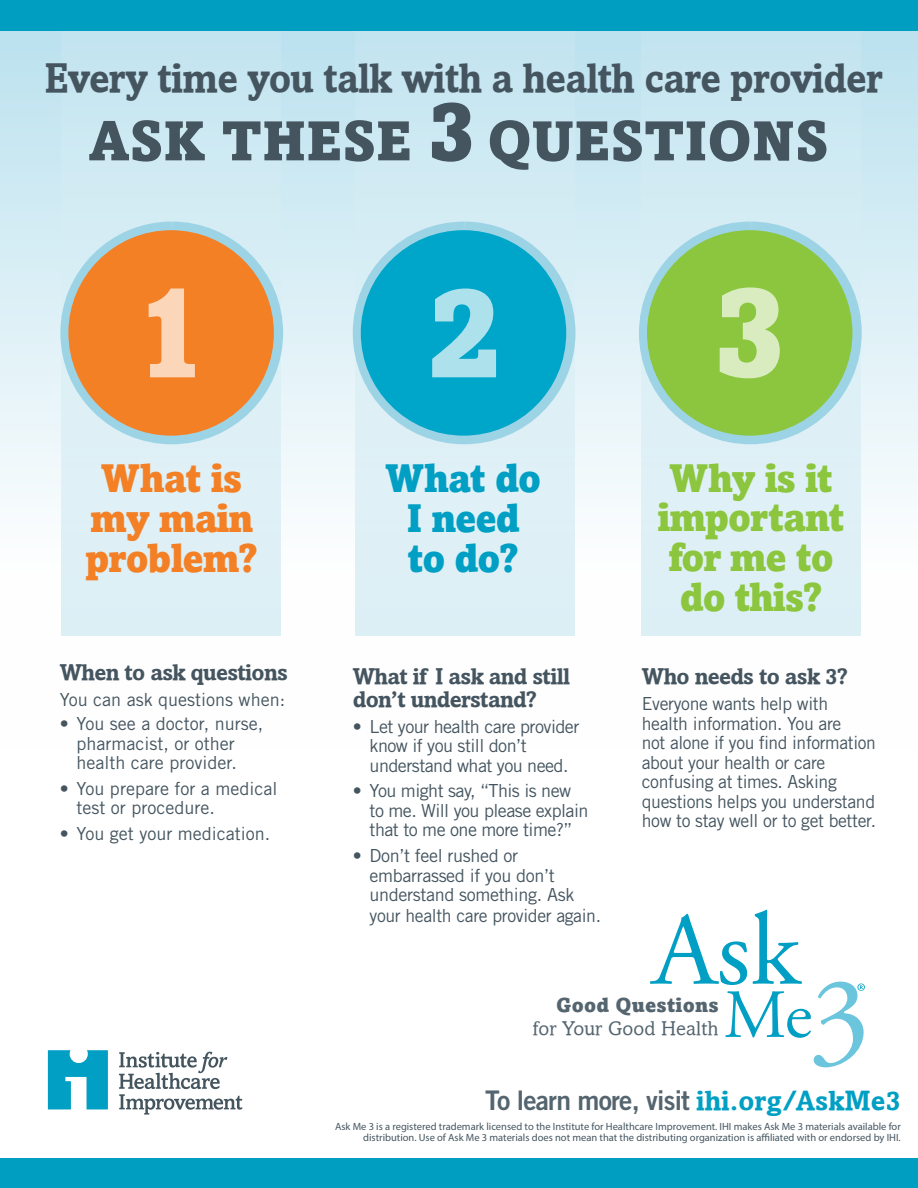
<style>
.page{position:relative;width:918px;height:1188px;background:#fff}
.page>*{position:absolute;margin:0;border:0;box-sizing:border-box;transform-origin:0 0}
.large_text_2{font:900 55.8px "Amasis MT Std";color:#455560}
.large_text_2-2{font:700 40.95px "Amasis";letter-spacing:-.02em;color:#455560;scale:.95 1}
.t1{font:900 39.6px/39.6px "Amasis MT Std";letter-spacing:-.03em;color:#8bc63e;text-align:center;scale:.96 1}
.t2{font:900 39.6px/39.6px "Amasis MT Std";letter-spacing:-.03em;color:#f48026;text-align:center;scale:.96 1}
.t3{font:900 39.6px/39.6px "Amasis MT Std";letter-spacing:-.03em;color:#009fc3;text-align:center;scale:.96 1}
.t4{font:27px "Trade Gothic LT Std Bd 2";letter-spacing:-.03em;color:#54656f}
.Heading{font:700 22.5px/22.5px "Amasis";letter-spacing:-.03em;color:#455560}
.large_text_2-3{font:20.1px/22.5px "Amasis";letter-spacing:.01em;color:#54656f;text-align:right}
.text{font:18px/19.5px "Trade Gothic LT Std";letter-spacing:-.02em;color:#455560}
.text-2{font:18px/19.5px "Trade Gothic LT Std";color:#455560}
.t5{font:10.5px/10.6px "Myriad Pro";color:#455560;text-align:right}
.s1{font-size:84.3px}
.s2{font-family:"Amasis MT Std";font-weight:900}
.s3{font-family:"Amasis";font-weight:700;font-size:27.45px;color:#009fc3}
</style>
<div class="page">
<div style="left:0;top:0;width:918px;height:750px;background:linear-gradient(to bottom,#bae1ee,#fff)"></div>
<div style="left:0;top:1159px;width:918px;height:29px;background:#009fc1"></div>
<svg style="left:61px;top:30px;width:219px;height:606px;background:#d4ecf3"></svg>
<svg style="left:355px;top:30px;width:220px;height:606px;background:#d4ecf3"></svg>
<svg style="left:642px;top:30px;width:219px;height:606px;background:#d4ecf3"></svg>
<div style="left:0;top:0;width:918px;height:30px;background:#009fc1"></div>
<svg style="left:650px;top:910px;width:215px;height:157px"></svg>
<div style="left:60px;top:222px;width:223px;height:222px;background:#9dd4e5;border:17px solid #9dd4e5;border-radius:50%"></div>
<svg style="left:353px;top:222px;width:223px;height:222px;background:#9bd3e4"></svg>
<svg style="left:639px;top:222px;width:223px;height:222px;background:#9dd4e2"></svg>
<div style="left:68px;top:230px;width:206px;height:206px;background:#f48026;border-radius:50%"></div>
<div style="left:361px;top:230px;width:205px;height:206px;background:#00a6c9;border-radius:50%"></div>
<div style="left:647px;top:230px;width:205px;height:206px;background:#8bc63e;border-radius:50%"></div>
<svg style="left:149px;top:289px;width:46px;height:88px"></svg>
<svg style="left:432px;top:289px;width:64px;height:88px"></svg>
<svg style="left:720px;top:287px;width:60px;height:91px"></svg>
<svg style="left:48px;top:1050px;width:60px;height:59px"></svg>
<svg style="left:119px;top:1052px;width:123px;height:63px"></svg>
<p class="large_text_2-2" style="left:44px;top:53px;width:884px">Every time you talk with a health care provider</p>
<p class="large_text_2" style="left:89px;top:106px;width:741px">ASK THESE <span class="s1">3</span> QUESTIONS</p>
<p class="t2" style="left:85px;top:458px;width:181px">What is my main problem?</p>
<p class="t3" style="left:386px;top:458px;width:164px">What do<br>I need to do?</p>
<p class="t1" style="left:658px;top:457px;width:196px">Why is it important for me to do this?</p>
<p class="Heading" style="left:60px;top:661px;width:230px">When to ask questions</p>
<p class="text-2" style="left:60px;top:690px;width:227px">You can ask questions when:</p>
<p class="text-2" style="left:76px;top:714px;width:188px;text-indent:-17px">• You see a doctor, nurse, pharmacist, or other health care provider.</p>
<p class="text-2" style="left:76px;top:779px;width:202px;text-indent:-17px">• You prepare for a medical test or procedure.</p>
<p class="text-2" style="left:60px;top:824px;width:212px">• You get your medication.</p>
<p class="Heading" style="left:353px;top:665px;width:219px">What if I ask and still don’t understand?</p>
<p class="text" style="left:370px;top:716px;width:211px;text-indent:-17px">• Let your health care provider know if you still don’t understand what you need.</p>
<p class="text" style="left:370px;top:781px;width:220px;text-indent:-17px">• You might say, “This is new to me. Will you please explain that to me one more time?”</p>
<p class="text" style="left:370px;top:846px;width:233px;line-height:20px;text-indent:-17px">• Don’t feel rushed or embarrassed if you don’t understand something. Ask your health care provider again.</p>
<p class="Heading" style="left:642px;top:665px;width:207px">Who needs to ask 3?</p>
<p class="text" style="left:642px;top:694px;width:236px">Everyone wants help with health information. You are<br>not alone if you find information about your health or care confusing at times. Asking questions helps you understand how to stay well or to get better.</p>
<p class="large_text_2-3" style="left:533px;top:994px;width:187px"><span class="s2">Good Questions </span>for Your Good Health</p>
<p class="t4" style="left:485px;top:1084px;width:417px">To learn more, visit <span class="s3">ihi.org/AskMe3</span></p>
<p class="t5" style="left:335px;top:1121px;width:567px">Ask Me 3 is a registered trademark licensed to the Institute for Healthcare Improvement. IHI makes Ask Me 3 materials available for distribution. Use of Ask Me 3 materials does not mean that the distributing organization is affiliated with or endorsed by IHI.</p>
</div>
